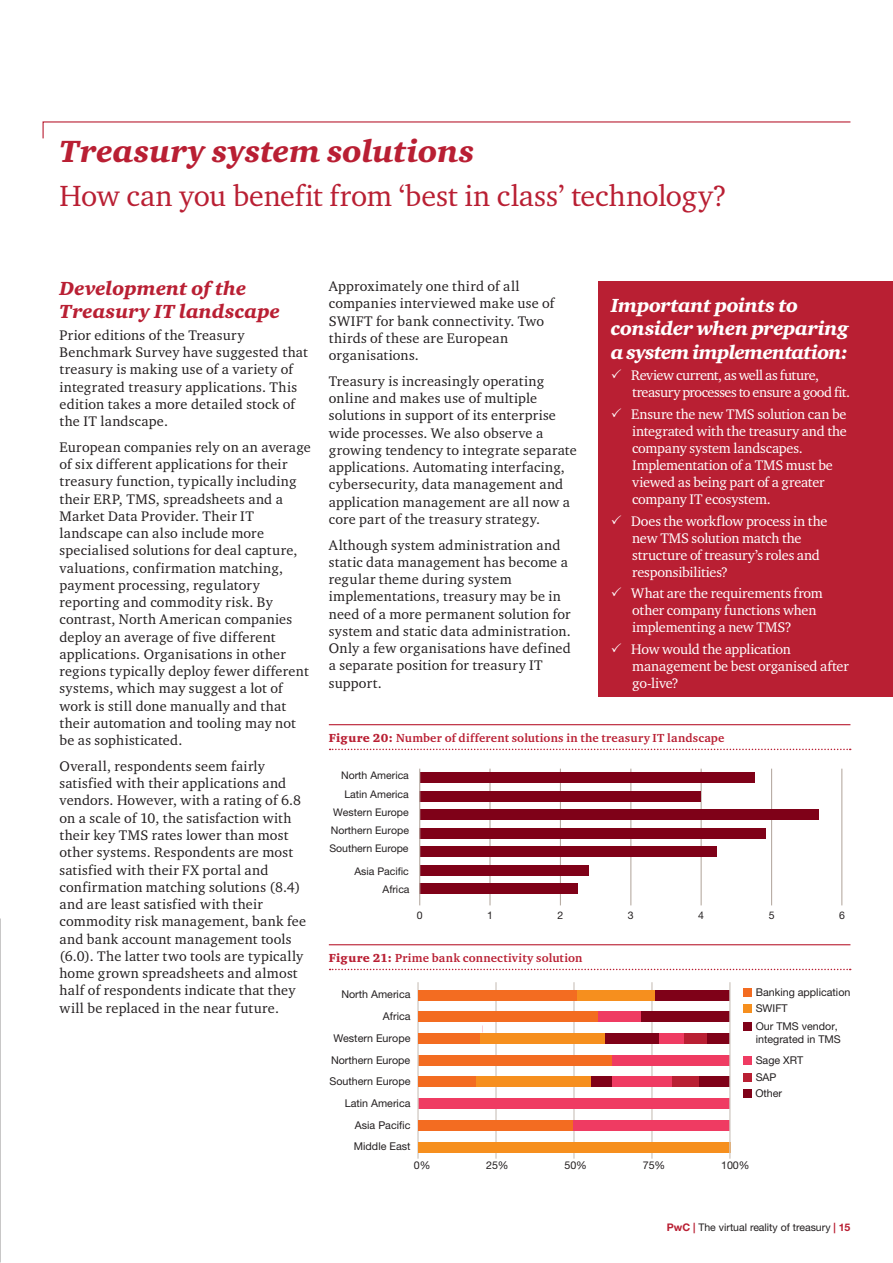
<style>
.page{position:relative;width:893px;height:1263px;background:#fff}
.page>*{position:absolute;margin:0;border:0;box-sizing:border-box;transform-origin:0 0}
.Head_1{font:italic 900 31.5px "Charter ITC Std";color:#b91f33}
.Subhead{font:30px "Charter ITC Std";letter-spacing:-.005em;color:#b91f33}
.Head_2{font:italic 900 19.5px/23.4px "Charter ITC Std";letter-spacing:-.025em;color:#fff}
.Head_2-2{font:italic 900 19.5px/23.4px "Charter ITC Std";letter-spacing:.005em;color:#b91f33}
.Body_text{font:14.25px/17.2px "Charter ITC Std";letter-spacing:.015em;color:#231f20}
.t1{font:14.25px/17.1px "Charter ITC Std";letter-spacing:-.015em;color:#fff}
.figure_text{font:700 12px "Charter ITC Std";letter-spacing:.02em;color:#b91f33}
.t2{font:10.65px/16px "Helvetica Neue LTW1 G";color:#231f20}
.t3{font:10.5px/18.1px "Helvetica Neue LTW1 G";color:#231f20;text-align:right}
.s1{font-weight:900}
.s2{font-weight:700;color:#b91f33}
</style>
<div class="page">
<svg style="left:42px;top:121px;width:809px;height:18px"></svg>
<hr style="left:495px;top:982px;width:2px;height:177px;background:#d1cac3">
<hr style="left:573px;top:982px;width:2px;height:177px;background:#d1cac3">
<hr style="left:651px;top:982px;width:2px;height:177px;background:#d1cac3">
<div style="left:418px;top:1098px;width:312px;height:11px;background:#ef3b62"></div>
<div style="left:418px;top:1055px;width:195px;height:11px;background:#f36c21"></div>
<div style="left:612px;top:1055px;width:118px;height:11px;background:#ef3b62"></div>
<hr style="left:417px;top:982px;width:2px;height:177px;background:#d1cac3">
<div style="left:743px;top:988px;width:9px;height:9px;background:#f36c21"></div>
<div style="left:743px;top:1004px;width:9px;height:9px;background:#f68f1e"></div>
<div style="left:743px;top:1022px;width:9px;height:8px;background:#7f0118"></div>
<div style="left:743px;top:1056px;width:9px;height:9px;background:#ef3b62"></div>
<div style="left:743px;top:1073px;width:9px;height:9px;background:#b91f33"></div>
<div style="left:743px;top:1089px;width:9px;height:9px;background:#7f0118"></div>
<div style="left:418px;top:1120px;width:157px;height:11px;background:#f36c21"></div>
<div style="left:573px;top:1120px;width:157px;height:11px;background:#ef3b62"></div>
<div style="left:418px;top:1142px;width:312px;height:10px;background:#f68f1e"></div>
<div style="left:571px;top:990px;width:85px;height:10px;background:#f68f1e"></div>
<div style="left:656px;top:990px;width:74px;height:10px;background:#7f0118"></div>
<div style="left:418px;top:990px;width:159px;height:10px;background:#f36c21"></div>
<div style="left:640px;top:1011px;width:90px;height:11px;background:#7f0118"></div>
<div style="left:592px;top:1011px;width:48px;height:11px;background:#ef3b62"></div>
<div style="left:418px;top:1011px;width:180px;height:11px;background:#f36c21"></div>
<div style="left:418px;top:1033px;width:63px;height:11px;background:#f36c21"></div>
<div style="left:480px;top:1033px;width:125px;height:11px;background:#f68f1e"></div>
<div style="left:605px;top:1033px;width:54px;height:11px;background:#7f0118"></div>
<div style="left:684px;top:1033px;width:23px;height:11px;background:#b91f33"></div>
<div style="left:707px;top:1033px;width:23px;height:11px;background:#7f0118"></div>
<div style="left:659px;top:1033px;width:25px;height:11px;background:#ef3b62"></div>
<div style="left:440px;top:1076px;width:152px;height:11px;background:#f68f1e"></div>
<div style="left:591px;top:1076px;width:22px;height:11px;background:#7f0118"></div>
<div style="left:699px;top:1076px;width:31px;height:11px;background:#7f0118"></div>
<div style="left:613px;top:1076px;width:60px;height:11px;background:#ef3b62"></div>
<div style="left:673px;top:1076px;width:26px;height:11px;background:#b91f33"></div>
<div style="left:418px;top:1076px;width:58px;height:11px;background:#f36c21"></div>
<hr style="left:729px;top:982px;width:2px;height:177px;background:#d1cac3">
<div style="left:598px;top:281px;width:295px;height:415px;background:#b91f33"></div>
<hr style="left:841px;top:769px;width:1px;height:136px;background:#b8ada4">
<hr style="left:771px;top:769px;width:1px;height:136px;background:#b8ada4">
<hr style="left:701px;top:769px;width:1px;height:136px;background:#b8ada4">
<hr style="left:630px;top:769px;width:1px;height:136px;background:#b8ada4">
<hr style="left:560px;top:769px;width:1px;height:136px;background:#b8ada4">
<hr style="left:489px;top:769px;width:2px;height:136px;background:#b8ada4">
<div style="left:420px;top:772px;width:334px;height:11px;background:#7f0118"></div>
<div style="left:420px;top:791px;width:281px;height:10px;background:#7f0118"></div>
<div style="left:420px;top:809px;width:398px;height:11px;background:#7f0118"></div>
<div style="left:420px;top:828px;width:346px;height:10px;background:#7f0118"></div>
<div style="left:420px;top:846px;width:296px;height:11px;background:#7f0118"></div>
<div style="left:420px;top:865px;width:169px;height:10px;background:#7f0118"></div>
<div style="left:420px;top:883px;width:158px;height:11px;background:#7f0118"></div>
<hr style="left:419px;top:769px;width:1px;height:136px;background:#b8ada4">
<hr style="left:329px;top:724px;width:521px;height:1px;background:#b91f33">
<svg style="left:330px;top:749px;width:521px;height:1px"></svg>
<hr style="left:329px;top:944px;width:521px;height:1px;background:#b91f33">
<svg style="left:330px;top:969px;width:521px;height:1px"></svg>
<img style="left:0;top:918px;width:1px;height:345px">
<p class="Head_1" style="left:60px;top:131px;width:417px">Treasury system solutions</p>
<p class="Subhead" style="left:60px;top:177px;width:669px">How can you benefit from ‘best in class’ technology?</p>
<p class="Head_2-2" style="left:60px;top:277px;width:222px">Development of the<br>Treasury IT landscape</p>
<p class="Body_text" style="left:60px;top:326px;width:250px">Prior editions of the Treasury Benchmark Survey have suggested that treasury is making use of a variety of integrated treasury applications. This edition takes a more detailed stock of the IT landscape.</p>
<p class="Body_text" style="left:60px;top:438px;width:253px">European companies rely on an average of six different applications for their treasury function, typically including their ERP, TMS, spreadsheets and a Market Data Provider. Their IT landscape can also include more specialised solutions for deal capture, valuations, confirmation matching, payment processing, regulatory reporting and commodity risk. By contrast, North American companies deploy an average of five different applications. Organisations in other regions typically deploy fewer different systems, which may suggest a lot of work is still done manually and that their automation and tooling may not be as sophisticated.</p>
<p class="Body_text" style="left:60px;top:757px;width:248px">Overall, respondents seem fairly satisfied with their applications and vendors. However, with a rating of 6.8 on a scale of 10, the satisfaction with their key TMS rates lower than most other systems. Respondents are most satisfied with their FX portal and confirmation matching solutions (8.4) and are least satisfied with their commodity risk management, bank fee and bank account management tools (6.0). The latter two tools are typically home grown spreadsheets and almost half of respondents indicate that they will be replaced in the near future.</p>
<p class="Body_text" style="left:329px;top:277px;width:227px">Approximately one third of all companies interviewed make use of<br>SWIFT for bank connectivity. Two thirds of these are European organisations.</p>
<p class="Body_text" style="left:329px;top:372px;width:249px">Treasury is increasingly operating online and makes use of multiple solutions in support of its enterprise wide processes. We also observe a growing tendency to integrate separate applications. Automating interfacing, cybersecurity, data management and application management are all now a core part of the treasury strategy.</p>
<p class="Body_text" style="left:329px;top:536px;width:244px">Although system administration and static data management has become a regular theme during system implementations, treasury may be in need of a more permanent solution for system and static data administration.<br>Only a few organisations have defined a separate position for treasury IT support.</p>
<p class="Head_2" style="left:611px;top:294px;width:239px">Important points to consider when preparing a system implementation:</p>
<p class="t1" style="left:632px;top:366px;width:219px;text-indent:-21px">✓ Review current, as well as future, treasury processes to ensure a good fit.</p>
<p class="t1" style="left:632px;top:405px;width:216px;text-indent:-21px">✓ Ensure the new TMS solution can be integrated with the treasury and the company system landscapes.<br>Implementation of a TMS must be viewed as being part of a greater company IT ecosystem.</p>
<p class="t1" style="left:632px;top:512px;width:197px;text-indent:-21px">✓ Does the workflow process in the new TMS solution match the structure of treasury’s roles and responsibilities?</p>
<p class="t1" style="left:632px;top:584px;width:192px;text-indent:-21px">✓ What are the requirements from other company functions when implementing a new TMS?</p>
<p class="t1" style="left:632px;top:640px;width:218px;text-indent:-21px">✓ How would the application management be best organised after go-live?</p>
<p class="figure_text" style="left:329px;top:731px;width:397px"><span class="s1">Figure 20:</span> Number of different solutions in the treasury IT landscape</p>
<p class="t3" style="left:329px;top:766px;width:81px">North America<br>Latin America<br>Western Europe<br>Northern Europe<br>Southern Europe</p>
<p class="t3" style="left:354px;top:862px;width:57px">Asia Pacific<br>Africa</p>
<p class="t3" style="left:417px;top:906px;width:7px">0</p>
<p class="t3" style="left:487px;top:906px;width:7px">1</p>
<p class="t3" style="left:557px;top:906px;width:7px">2</p>
<p class="t3" style="left:628px;top:906px;width:7px">3</p>
<p class="t3" style="left:698px;top:906px;width:7px">4</p>
<p class="t3" style="left:769px;top:906px;width:7px">5</p>
<p class="t3" style="left:839px;top:906px;width:7px">6</p>
<p class="figure_text" style="left:329px;top:951px;width:255px"><span class="s1">Figure 21:</span> Prime bank connectivity solution</p>
<p class="t2" style="left:341px;top:986px;width:71px">North America</p>
<p class="t2" style="left:756px;top:984px;width:96px">Banking application<br>SWIFT</p>
<p class="t2" style="left:756px;top:1020px;width:87px;line-height:12.9px">Our TMS vendor, integrated in TMS</p>
<p class="t2" style="left:756px;top:1052px;width:49px;line-height:17.2px">Sage XRT<br>SAP</p>
<p class="t2" style="left:755px;top:1085px;width:28px">Other</p>
<p class="t2" style="left:383px;top:1008px;width:29px">Africa</p>
<p class="t2" style="left:333px;top:1030px;width:79px">Western Europe</p>
<p class="t2" style="left:331px;top:1051px;width:81px">Northern Europe</p>
<p class="t2" style="left:329px;top:1073px;width:83px">Southern Europe</p>
<p class="t2" style="left:345px;top:1095px;width:67px">Latin America</p>
<p class="t2" style="left:355px;top:1117px;width:57px">Asia Pacific</p>
<p class="t2" style="left:354px;top:1138px;width:58px">Middle East</p>
<p class="t2" style="left:414px;top:1157px;width:18px">0%</p>
<p class="t2" style="left:486px;top:1157px;width:24px">25%</p>
<p class="t2" style="left:564px;top:1157px;width:24px">50%</p>
<p class="t2" style="left:643px;top:1157px;width:24px">75%</p>
<p class="t2" style="left:721px;top:1157px;width:30px">100%</p>
<p class="t3" style="left:667px;top:1218px;width:185px"><span class="s2">PwC |</span> The virtual reality of treasury <span class="s2">| 15</span></p>
</div>
